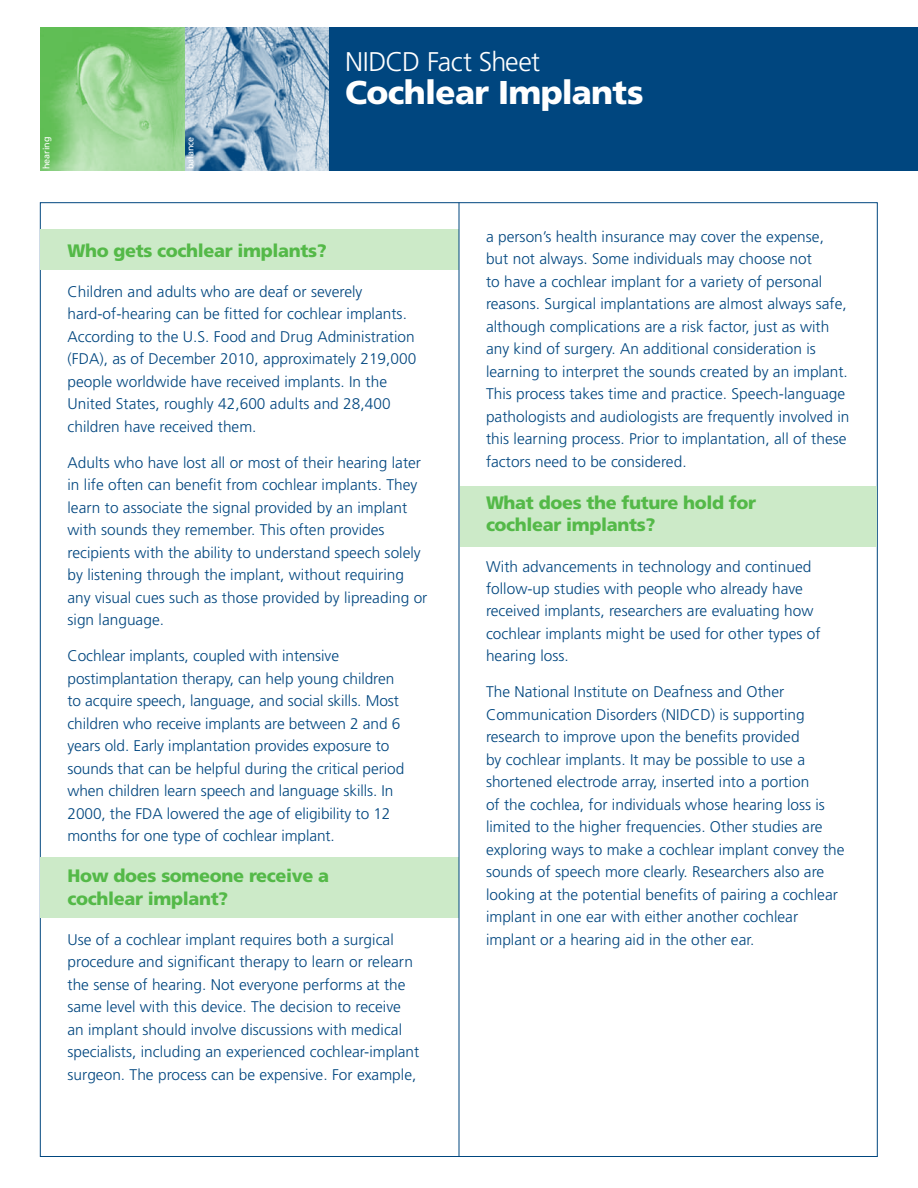
<style>
.page{position:relative;width:918px;height:1188px;background:#fff}
.page>*{position:absolute;margin:0;border:0;box-sizing:border-box;transform-origin:0 0}
.t1{font:900 33px "Frutiger LT Std";letter-spacing:-.02em;color:#fff}
.t2{font:300 27px "Frutiger LT Std";letter-spacing:-.03em;color:#fff}
.t3{font:900 18px/22.5px "Frutiger LT Std";letter-spacing:-.02em;color:#54b948}
.t4{font:300 15.45px/22.5px "Frutiger LT Std";color:#00467f}
.t5{font:9px "Frutiger LT Std";color:#fff}
</style>
<div class="page">
<div style="left:40px;top:27px;width:878px;height:144px;background:#00467f"></div>
<div style="left:40px;top:230px;width:419px;height:40px;background:#cceac8"></div>
<div style="left:460px;top:486px;width:417px;height:61px;background:#cceac8"></div>
<div style="left:40px;top:857px;width:419px;height:61px;background:#cceac8"></div>
<hr style="left:459px;top:202px;width:1px;height:954px;background:#00467f">
<img style="left:40px;top:27px;width:288px;height:144px">
<p class="t5" style="left:41px;top:169px;width:34px;rotate:-90deg">hearing</p>
<p class="t5" style="left:185px;top:169px;width:34px;rotate:-90deg">balance</p>
<h2 class="t2" style="left:345px;top:47px;width:197px">NIDCD Fact Sheet</h2>
<h1 class="t1" style="left:345px;top:73px;width:300px">Cochlear Implants</h1>
<p class="t3" style="left:68px;top:239px;width:261px">Who gets cochlear implants?</p>
<p class="t4" style="left:68px;top:281px;width:350px">Children and adults who are deaf or severely hard-of-hearing can be fitted for cochlear implants.<br>According to the U.S. Food and Drug Administration (FDA), as of December 2010, approximately 219,000 people worldwide have received implants. In the United States, roughly 42,600 adults and 28,400 children have received them.</p>
<p class="t4" style="left:68px;top:452px;width:361px">Adults who have lost all or most of their hearing later in life often can benefit from cochlear implants. They learn to associate the signal provided by an implant with sounds they remember. This often provides recipients with the ability to understand speech solely by listening through the implant, without requiring any visual cues such as those provided by lipreading or sign language.</p>
<p class="t4" style="left:68px;top:645px;width:338px">Cochlear implants, coupled with intensive postimplantation therapy, can help young children to acquire speech, language, and social skills. Most children who receive implants are between 2 and 6 years old. Early implantation provides exposure to sounds that can be helpful during the critical period when children learn speech and language skills. In 2000, the FDA lowered the age of eligibility to 12 months for one type of cochlear implant.</p>
<p class="t3" style="left:68px;top:864px;width:263px">How does someone receive a cochlear implant?</p>
<p class="t4" style="left:68px;top:929px;width:353px">Use of a cochlear implant requires both a surgical procedure and significant therapy to learn or relearn the sense of hearing. Not everyone performs at the same level with this device. The decision to receive an implant should involve discussions with medical specialists, including an experienced cochlear-implant surgeon. The process can be expensive. For example,</p>
<p class="t4" style="left:486px;top:226px;width:365px">a person’s health insurance may cover the expense, but not always. Some individuals may choose not<br>to have a cochlear implant for a variety of personal reasons. Surgical implantations are almost always safe, although complications are a risk factor, just as with any kind of surgery. An additional consideration is learning to interpret the sounds created by an implant.<br>This process takes time and practice. Speech-language pathologists and audiologists are frequently involved in this learning process. Prior to implantation, all of these factors need to be considered.</p>
<p class="t3" style="left:486px;top:491px;width:272px">What does the future hold for cochlear implants?</p>
<p class="t4" style="left:486px;top:555px;width:336px">With advancements in technology and continued follow-up studies with people who already have received implants, researchers are evaluating how cochlear implants might be used for other types of hearing loss.</p>
<p class="t4" style="left:486px;top:681px;width:360px">The National Institute on Deafness and Other Communication Disorders (NIDCD) is supporting research to improve upon the benefits provided<br>by cochlear implants. It may be possible to use a shortened electrode array, inserted into a portion<br>of the cochlea, for individuals whose hearing loss is limited to the higher frequencies. Other studies are exploring ways to make a cochlear implant convey the sounds of speech more clearly. Researchers also are looking at the potential benefits of pairing a cochlear implant in one ear with either another cochlear implant or a hearing aid in the other ear.</p>
</div>
